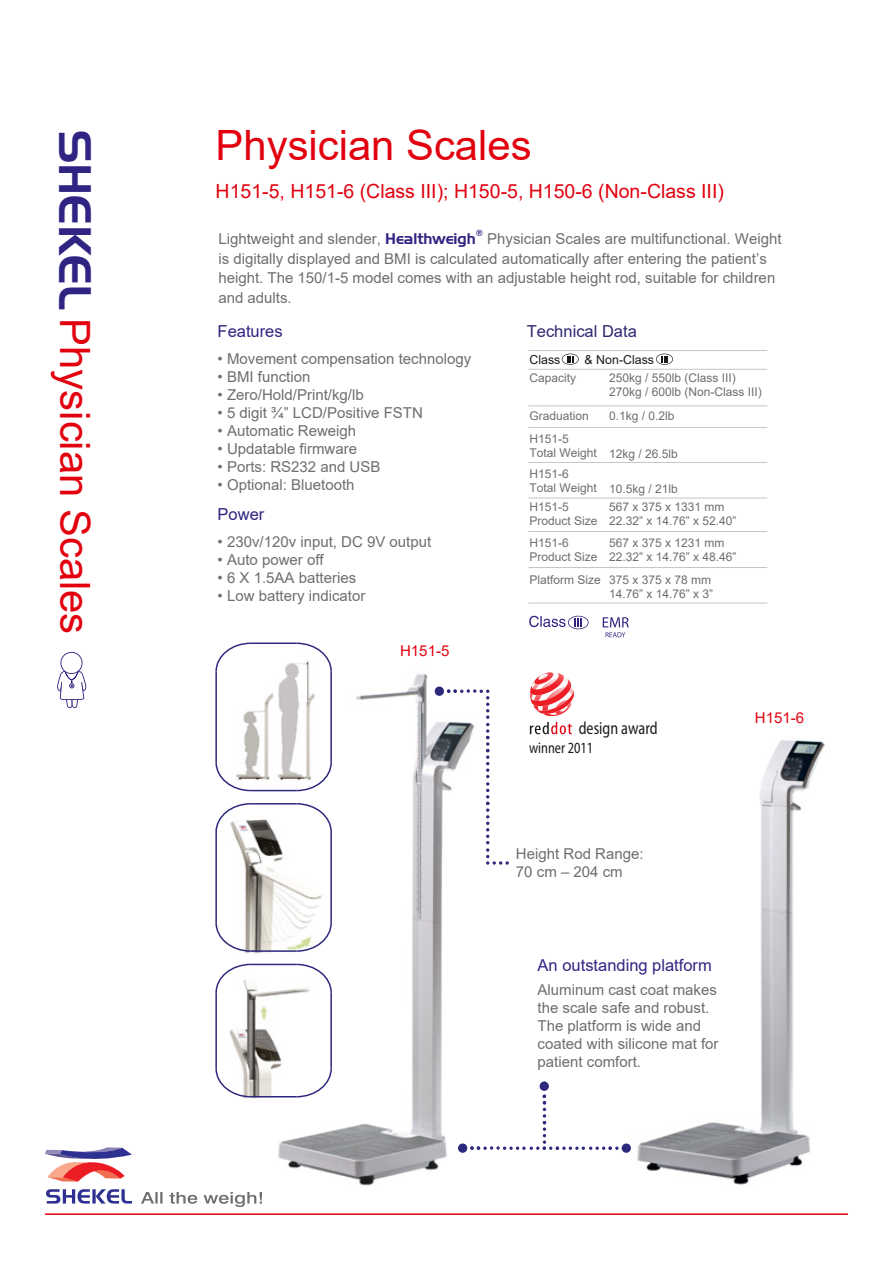
<style>
.page{position:relative;width:893px;height:1263px;background:#fff}
.page>*{position:absolute;margin:0;border:0;box-sizing:border-box;transform-origin:0 0}
.t1{font:41.85px "Arial";color:#e2000f}
.t2{font:19.5px "Arial";color:#e2000f}
.t3{font:semi-condensed 17.7px "Myriad Pro";color:#1a1a18;scale:.86 1}
.t4{font:16.5px "Arial";color:#2f2482}
.t5{font:16.5px "Arial";color:#2f2873}
.t6{font:semi-condensed 15.6px "Myriad Pro";color:#1a1a18;scale:.86 1}
.t7{font:15px/18px "Arial";color:#6e6e6e}
.t8{font:15px "Arial";color:#e2000f}
.t9{font:12.45px "Arial";color:#1a1a18}
.t10{font:12px/14.4px "Arial";color:#6e6e6e}
.t11{font:8.7px "Handel Gothic BT";color:#2f2482}
.s1{font-family:"Handel Gothic BT";font-size:44.25px;color:#2f2482}
.s2{font-family:"Handel Gothic BT";color:#2f2482}
</style>
<div class="page">
<img style="left:278px;top:674px;width:190px;height:512px">
<img style="left:624px;top:740px;width:201px;height:445px">
<img style="left:229px;top:663px;width:101px;height:455px">
<svg style="left:215px;top:642px;width:37px;height:31px"></svg>
<hr style="left:215px;top:671px;width:2px;height:91px;background:#2d297c">
<svg style="left:215px;top:761px;width:37px;height:31px"></svg>
<hr style="left:251px;top:790px;width:46px;height:1px;background:#2d297c">
<svg style="left:295px;top:761px;width:38px;height:31px"></svg>
<hr style="left:330px;top:671px;width:2px;height:91px;background:#2d297c">
<svg style="left:295px;top:642px;width:37px;height:31px"></svg>
<hr style="left:251px;top:642px;width:46px;height:2px;background:#2d297c">
<svg style="left:215px;top:802px;width:37px;height:31px"></svg>
<hr style="left:215px;top:832px;width:2px;height:91px;background:#2d297c">
<svg style="left:215px;top:921px;width:37px;height:31px"></svg>
<hr style="left:251px;top:950px;width:46px;height:2px;background:#2d297c">
<svg style="left:295px;top:921px;width:38px;height:31px"></svg>
<hr style="left:330px;top:832px;width:2px;height:91px;background:#2d297c">
<svg style="left:295px;top:802px;width:38px;height:31px"></svg>
<hr style="left:251px;top:803px;width:46px;height:1px;background:#2d297c">
<svg style="left:215px;top:963px;width:37px;height:31px"></svg>
<hr style="left:215px;top:993px;width:2px;height:75px;background:#2d297c">
<svg style="left:215px;top:1067px;width:37px;height:31px"></svg>
<hr style="left:251px;top:1096px;width:46px;height:1px;background:#2d297c">
<svg style="left:295px;top:1067px;width:38px;height:31px"></svg>
<hr style="left:330px;top:993px;width:2px;height:75px;background:#2d297c">
<svg style="left:295px;top:963px;width:38px;height:31px"></svg>
<hr style="left:251px;top:964px;width:46px;height:1px;background:#2d297c">
<div style="left:540px;top:1081px;width:9px;height:10px;background:#2d297c;border-radius:50%"></div>
<svg style="left:470px;top:1094px;width:149px;height:56px"></svg>
<div style="left:622px;top:1143px;width:9px;height:10px;background:#2d297c;border-radius:50%"></div>
<div style="left:458px;top:1143px;width:9px;height:10px;background:#2d297c;border-radius:50%"></div>
<div style="left:435px;top:686px;width:9px;height:10px;background:#2d297c;border-radius:50%"></div>
<svg style="left:603px;top:617px;width:26px;height:20px"></svg>
<svg style="left:529px;top:616px;width:60px;height:13px"></svg>
<svg style="left:562px;top:354px;width:17px;height:11px"></svg>
<svg style="left:656px;top:354px;width:17px;height:11px"></svg>
<hr style="left:528px;top:350px;width:239px;height:1px;background:#c5c5c6">
<hr style="left:528px;top:369px;width:239px;height:1px;background:#c5c5c6">
<hr style="left:528px;top:405px;width:239px;height:1px;background:#c5c5c6">
<hr style="left:528px;top:462px;width:239px;height:1px;background:#c5c5c6">
<hr style="left:528px;top:498px;width:239px;height:1px;background:#c5c5c6">
<hr style="left:528px;top:427px;width:239px;height:1px;background:#c5c5c6">
<hr style="left:528px;top:531px;width:239px;height:1px;background:#c5c5c6">
<hr style="left:528px;top:567px;width:239px;height:1px;background:#c5c5c6">
<hr style="left:528px;top:603px;width:239px;height:1px;background:#c5c5c6">
<svg style="left:530px;top:672px;width:44px;height:62px"></svg>
<hr style="left:45px;top:1213px;width:803px;height:2px;background:#e2000f">
<svg style="left:45px;top:1147px;width:87px;height:35px"></svg>
<svg style="left:46px;top:1189px;width:86px;height:14px"></svg>
<svg style="left:141px;top:1192px;width:56px;height:12px"></svg>
<svg style="left:204px;top:1192px;width:58px;height:15px"></svg>
<svg style="left:57px;top:652px;width:29px;height:56px"></svg>
<svg style="left:447px;top:689px;width:62px;height:176px"></svg>
<h1 class="t1" style="left:104px;top:130px;width:506px;rotate:90deg"><span class="s1">SHEKEL</span> Physician Scales</h1>
<h1 class="t1" style="left:216px;top:117px;width:317px">Physician Scales</h1>
<h2 class="t2" style="left:216px;top:178px;width:510px">H151-5, H151-6 (Class III); H150-5, H150-6 (Non-Class III)</h2>
<p class="t11" style="left:476px;top:228px;width:9px">®</p>
<p class="t7" style="left:218px;top:229px;width:565px;line-height:19.5px;text-indent:269px">Physician Scales are multifunctional. Weight is digitally displayed and BMI is calculated automatically after entering the patient’s height. The 150/1-5 model comes with an adjustable height rod, suitable for children and adults.</p>
<p class="t4" style="left:218px;top:320px;width:67px">Features</p>
<p class="t7" style="left:218px;top:350px;width:255px">• Movement compensation technology</p>
<p class="t7" style="left:218px;top:368px;width:94px">• BMI function</p>
<p class="t7" style="left:218px;top:386px;width:148px">• Zero/Hold/Print/kg/lb</p>
<p class="t7" style="left:218px;top:404px;width:207px">• 5 digit ¾” LCD/Positive FSTN</p>
<p class="t7" style="left:218px;top:422px;width:140px">• Automatic Reweigh</p>
<p class="t7" style="left:218px;top:440px;width:141px">• Updatable firmware</p>
<p class="t7" style="left:218px;top:458px;width:164px">• Ports: RS232 and USB</p>
<p class="t7" style="left:218px;top:476px;width:138px">• Optional: Bluetooth</p>
<p class="t4" style="left:218px;top:503px;width:48px">Power</p>
<p class="t7" style="left:218px;top:533px;width:215px">• 230v/120v input, DC 9V output</p>
<p class="t7" style="left:218px;top:551px;width:108px">• Auto power off</p>
<p class="t7" style="left:218px;top:569px;width:140px">• 6 X 1.5AA batteries</p>
<p class="t7" style="left:218px;top:587px;width:149px">• Low battery indicator</p>
<p class="t7" style="left:218px;top:230px;width:259px">Lightweight and slender, <span class="s2">Healthweigh</span></p>
<p class="t5" style="left:527px;top:320px;width:112px">Technical Data</p>
<p class="t9" style="left:529px;top:351px;width:32px">Class</p>
<p class="t9" style="left:585px;top:351px;width:71px">&amp; Non-Class</p>
<p class="t10" style="left:529px;top:371px;width:48px">Capacity</p>
<p class="t10" style="left:529px;top:408px;width:61px">Graduation</p>
<p class="t10" style="left:609px;top:371px;width:154px">250kg / 550lb (Class III)<br>270kg / 600lb (Non-Class III)</p>
<p class="t10" style="left:609px;top:408px;width:67px">0.1kg / 0.2lb</p>
<p class="t10" style="left:529px;top:431px;width:150px">H151-5<br>Total Weight 12kg / 26.5lb</p>
<p class="t10" style="left:529px;top:466px;width:69px">H151-6<br>Total Weight</p>
<p class="t10" style="left:529px;top:499px;width:70px">H151-5<br>Product Size</p>
<p class="t10" style="left:609px;top:479px;width:117px;line-height:18.1px">10.5kg / 21lb<br>567 x 375 x 1331 mm</p>
<p class="t10" style="left:609px;top:513px;width:129px">22.32” x 14.76” x 52.40”</p>
<p class="t10" style="left:529px;top:535px;width:70px">H151-6<br>Product Size</p>
<p class="t10" style="left:609px;top:535px;width:129px">567 x 375 x 1231 mm<br>22.32” x 14.76” x 48.46”</p>
<p class="t10" style="left:609px;top:572px;width:106px">375 x 375 x 78 mm<br>14.76” x 14.76” x 3”</p>
<p class="t10" style="left:529px;top:572px;width:73px">Platform Size</p>
<p class="t8" style="left:400px;top:641px;width:51px">H151-5</p>
<p class="t3" style="left:579px;top:719px;width:93px">design award</p>
<p class="t6" style="left:529px;top:739px;width:76px">winner 2011</p>
<p class="t8" style="left:755px;top:707px;width:51px">H151-6</p>
<p class="t7" style="left:516px;top:845px;width:129px">Height Rod Range:<br>70 cm – 204 cm</p>
<p class="t4" style="left:538px;top:954px;width:176px">An outstanding platform</p>
<p class="t7" style="left:538px;top:980px;width:182px">Aluminum cast coat makes the scale safe and robust.<br>The platform is wide and coated with silicone mat for patient comfort.</p>
</div>
